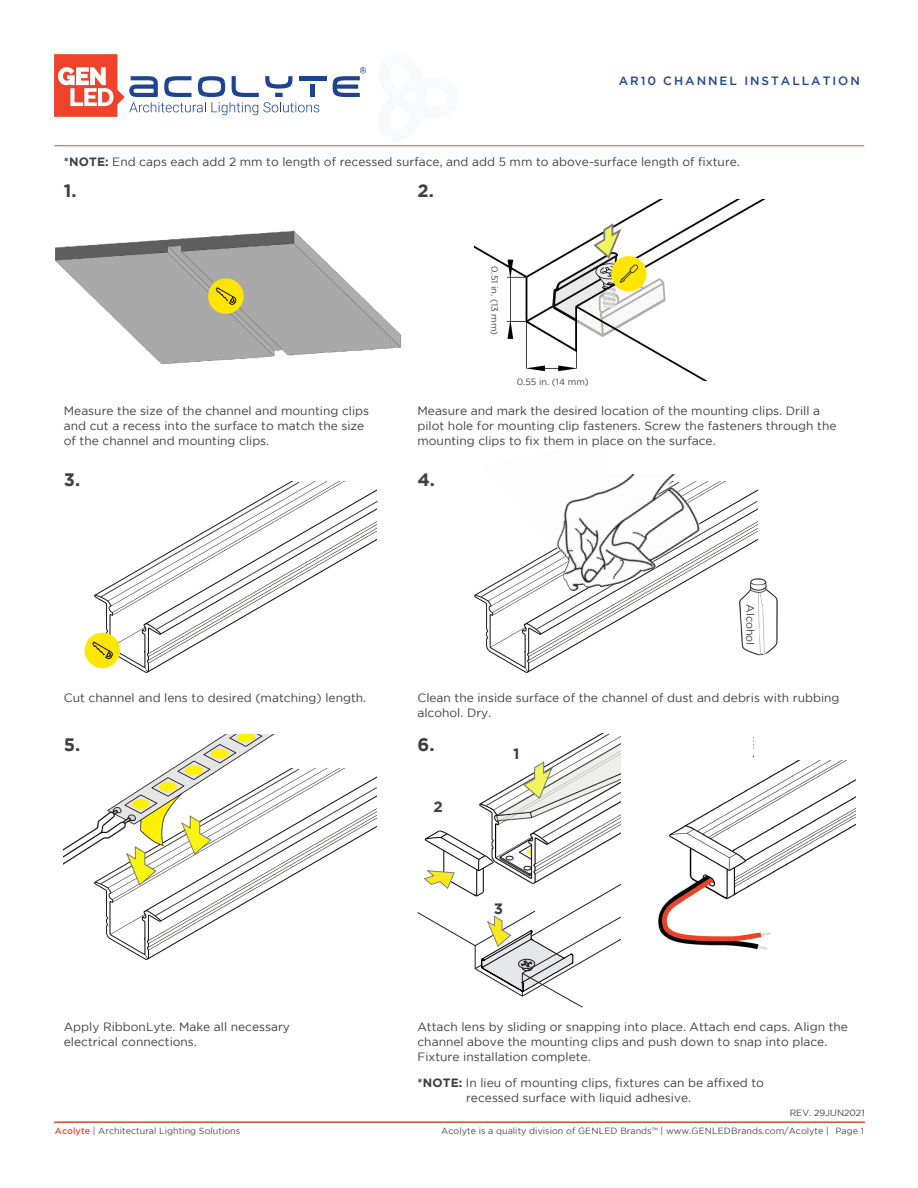
<style>
.page{position:relative;width:918px;height:1188px;background:#fff}
.page>*{position:absolute;margin:0;border:0;box-sizing:border-box;transform-origin:0 0}
.t1{font:700 18px "Gotham";color:#3e3e3f}
.t2{font:700 15px "Gotham";color:#3e3e3f}
.t3{font:12px/15px "Gotham";color:#3e3e3f}
.t4{font:500 12px "Gotham";letter-spacing:.165em;color:#21478e}
.t5{font:10.8px "Gotham";color:#3e3e3f}
.t6{font:9px "Gotham";color:#494a4a}
.t7{font:9px "Gotham";color:#3e3e3f}
.s1{font-weight:700}
.s2{font-weight:500;color:#dc5236}
.s3{color:#57585a}
</style>
<div class="page">
<svg style="left:54px;top:54px;width:265px;height:63px"></svg>
<div style="left:310px;top:85px;width:5px;height:12px;background:#1c4492"></div>
<hr style="left:299px;top:76px;width:27px;height:4px;background:#1c4492">
<svg style="left:333px;top:67px;width:33px;height:30px"></svg>
<hr style="left:54px;top:145px;width:810px;height:1px;background:#dc5236">
<hr style="left:54px;top:1122px;width:811px;height:1px;background:#dc5236">
<img style="left:475px;top:200px;width:289px;height:181px">
<div style="left:611px;top:256px;width:36px;height:35px;background:#ffe601;border-radius:50%"></div>
<svg style="left:619px;top:264px;width:19px;height:19px"></svg>
<img style="left:115px;top:942px;width:63px;height:18px">
<img style="left:474px;top:481px;width:252px;height:192px">
<img style="left:740px;top:578px;width:38px;height:78px">
<svg style="left:480px;top:482px;width:278px;height:148px"></svg>
<img style="left:482px;top:474px;width:218px;height:117px">
<img style="left:64px;top:734px;width:313px;height:208px">
<img style="left:55px;top:230px;width:346px;height:134px">
<svg style="left:208px;top:278px;width:36px;height:36px"></svg>
<svg style="left:85px;top:482px;width:293px;height:186px"></svg>
<svg style="left:423px;top:733px;width:331px;height:264px"></svg>
<div style="left:622px;top:734px;width:131px;height:273px;background:#fff"></div>
<img style="left:658px;top:760px;width:197px;height:194px">
<p class="t4" style="left:619px;top:74px;width:243px">AR10 CHANNEL INSTALLATION</p>
<p class="t3" style="left:64px;top:154px;width:678px"><span class="s1">*NOTE:</span> End caps each add 2 mm to length of recessed surface, and add 5 mm to above-surface length of fixture.</p>
<p class="t1" style="left:64px;top:181px;width:14px">1.</p>
<p class="t1" style="left:417px;top:181px;width:18px">2.</p>
<p class="t7" style="left:500px;top:266px;width:71px;rotate:90deg">0.51 in. (13 mm)</p>
<p class="t7" style="left:517px;top:377px;width:74px">0.55 in. (14 mm)</p>
<p class="t3" style="left:64px;top:403px;width:307px">Measure the size of the channel and mounting clips and cut a recess into the surface to match the size of the channel and mounting clips.</p>
<p class="t3" style="left:417px;top:403px;width:421px">Measure and mark the desired location of the mounting clips. Drill a pilot hole for mounting clip fasteners. Screw the fasteners through the mounting clips to fix them in place on the surface.</p>
<p class="t1" style="left:64px;top:469px;width:18px">3.</p>
<p class="t1" style="left:417px;top:469px;width:19px">4.</p>
<p class="t5" style="left:756px;top:604px;width:43px;rotate:90deg">Alcohol</p>
<p class="t3" style="left:64px;top:691px;width:304px">Cut channel and lens to desired (matching) length.</p>
<p class="t3" style="left:417px;top:691px;width:424px">Clean the inside surface of the channel of dust and debris with rubbing alcohol. Dry.</p>
<p class="t1" style="left:64px;top:734px;width:18px">5.</p>
<p class="t1" style="left:417px;top:734px;width:19px">6.</p>
<p class="t2" style="left:433px;top:799px;width:11px">2</p>
<p class="t2" style="left:513px;top:745px;width:8px">1</p>
<p class="t2" style="left:494px;top:900px;width:11px">3</p>
<p class="t3" style="left:64px;top:1019px;width:228px">Apply RibbonLyte. Make all necessary electrical connections.</p>
<p class="t3" style="left:417px;top:1019px;width:432px">Attach lens by sliding or snapping into place. Attach end caps. Align the channel above the mounting clips and push down to snap into place.<br>Fixture installation complete.</p>
<p class="t3" style="left:417px;top:1075px;width:348px"><span class="s1">*NOTE:</span> In lieu of mounting clips, fixtures can be affixed to</p>
<p class="t3" style="left:466px;top:1090px;width:227px">recessed surface with liquid adhesive.</p>
<p class="t7" style="left:790px;top:1107px;width:76px">REV. 29JUN2021</p>
<p class="t6" style="left:55px;top:1126px;width:187px"><span class="s2">Acolyte</span> | Architectural Lighting Solutions</p>
<p class="t6" style="left:441px;top:1126px;width:424px">Acolyte is a quality division of GENLED Brands<span class="s3">™</span> | www.GENLEDBrands.com/Acolyte | Page 1</p>
</div>
